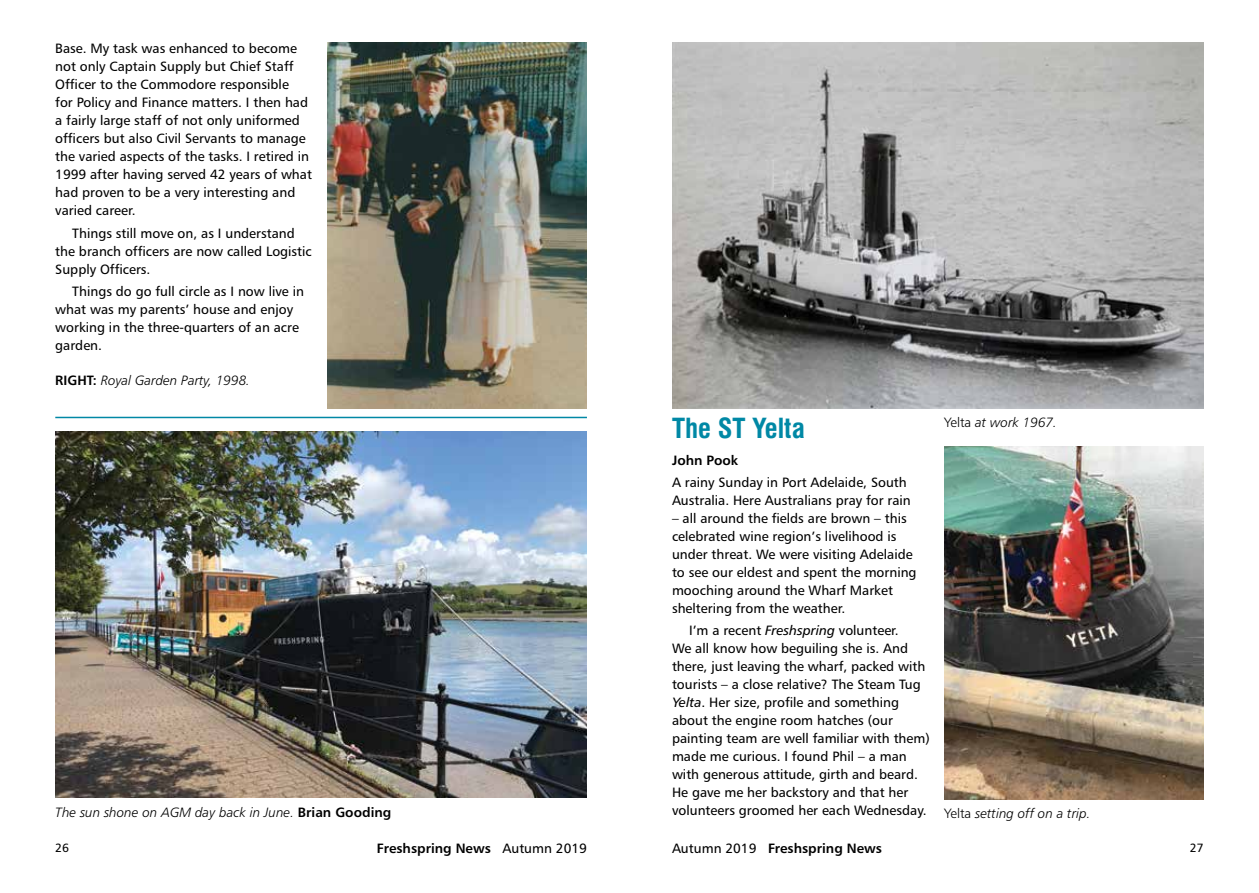
<style>
.page{position:relative;width:1259px;height:893px;background:#fff}
.page>*{position:absolute;margin:0;border:0;box-sizing:border-box;transform-origin:0 0}
.t1{font:700 condensed 27px "Swiss 721 BT";color:#0088a5}
.t2{font:13.5px/18px "Humanist 777 BT Roman B";color:#000}
.t3{font:13.5px "Humanist 777 BT Light Italic B";color:#000}
.t4{font:13.5px "Humanist 777 BT Bold B";color:#000}
.t5{font:12px "Humanist 777 BT Roman B";color:#000}
.s1{font-family:"Humanist 777 BT Bold B"}
.s2{font-family:"Humanist 777 BT Italic B"}
.s3{font-family:"Humanist 777 BT Light B"}
.s4{font-family:"Humanist 777 BT Roman B"}
</style>
<div class="page">
<img style="left:944px;top:446px;width:259px;height:353px">
<img style="left:672px;top:43px;width:531px;height:365px">
<img style="left:327px;top:43px;width:260px;height:365px">
<img style="left:55px;top:432px;width:532px;height:365px">
<hr style="left:55px;top:417px;width:532px;height:1px;background:#0088a5">
<p class="t2" style="left:55px;top:39px;width:258px">Base. My task was enhanced to become not only Captain Supply but Chief Staff Officer to the Commodore responsible<br>for Policy and Finance matters. I then had a fairly large staff of not only uniformed officers but also Civil Servants to manage the varied aspects of the tasks. I retired in 1999 after having served 42 years of what had proven to be a very interesting and varied career.</p>
<p class="t2" style="left:55px;top:224px;width:258px;text-indent:17px">Things still move on, as I understand the branch officers are now called Logistic<br>Supply Officers.</p>
<p class="t2" style="left:55px;top:282px;width:250px;text-indent:17px">Things do go full circle as I now live in what was my parents’ house and enjoy working in the three-quarters of an acre garden.</p>
<p class="t3" style="left:55px;top:372px;width:196px"><span class="s1">RIGHT:</span> Royal Garden Party, 1998.</p>
<p class="t3" style="left:55px;top:804px;width:337px">The sun shone on AGM day back in June. <span class="s1">Brian Gooding</span></p>
<h1 class="t1" style="left:672px;top:412px;width:134px">The ST Yelta</h1>
<p class="t4" style="left:672px;top:452px;width:68px">John Pook</p>
<p class="t2" style="left:672px;top:473px;width:240px">A rainy Sunday in Port Adelaide, South<br>Australia. Here Australians pray for rain</p>
<p class="t2" style="left:672px;top:509px;width:246px">– all around the fields are brown – this celebrated wine region’s livelihood is under threat. We were visiting Adelaide to see our eldest and spent the morning mooching around the Wharf Market sheltering from the weather.</p>
<p class="t2" style="left:672px;top:621px;width:259px;text-indent:17px">I’m a recent <span class="s2">Freshspring</span> volunteer.<br>We all know how beguiling she is. And there, just leaving the wharf, packed with tourists – a close relative? The Steam Tug <span class="s2">Yelta</span>. Her size, profile and something about the engine room hatches (our painting team are well familiar with them) made me curious. I found Phil – a man with generous attitude, girth and beard.<br>He gave me her backstory and that her volunteers groomed her each Wednesday.</p>
<p class="t3" style="left:944px;top:414px;width:114px"><span class="s3">Yelta</span> at work 1967.</p>
<p class="t3" style="left:944px;top:805px;width:148px"><span class="s3">Yelta</span> setting off on a trip.</p>
<p class="t5" style="left:55px;top:840px;width:15px">26</p>
<p class="t4" style="left:377px;top:840px;width:211px">Freshspring News <span class="s4">Autumn 2019</span></p>
<p class="t4" style="left:672px;top:840px;width:211px"><span class="s4">Autumn 2019</span> Freshspring News</p>
<p class="t5" style="left:1190px;top:840px;width:15px">27</p>
</div>
